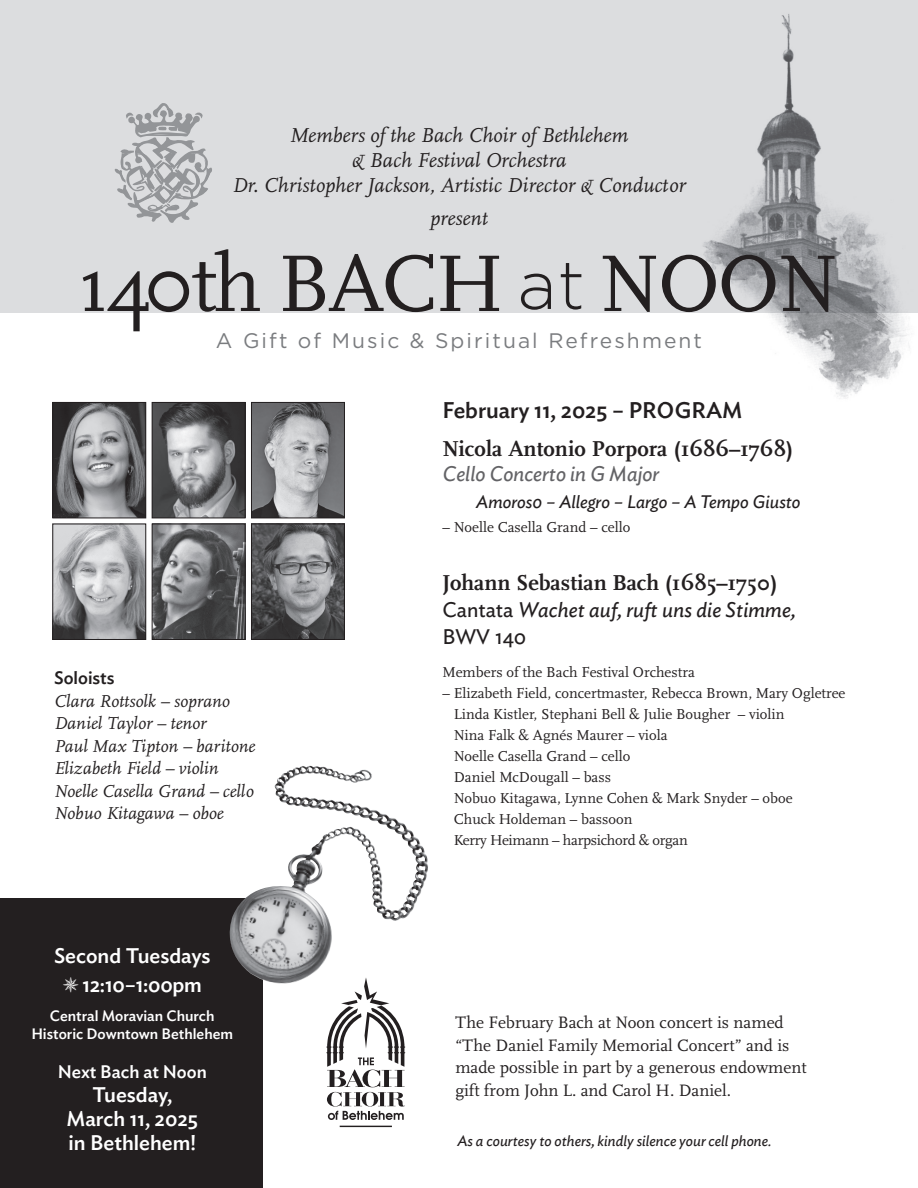
<style>
.page{position:relative;width:918px;height:1188px;background:#fff}
.page>*{position:absolute;margin:0;border:0;box-sizing:border-box;transform-origin:0 0}
.t1{font:83.7px "Scala Pro";letter-spacing:-.03em;color:#231f20}
.t2{font:700 22.5px "Scala Pro";color:#231f20}
.t3{font:500 22.5px "Ideal Sans";color:#231f20}
.t4{font:italic 21px/25.2px "Scala Pro";color:#231f20;text-align:center}
.t5{font:500 21px/24px "Ideal Sans";color:#fff}
.t6{font:italic 21px/27px "Ideal Sans";color:#231f20}
.t7{font:21px "Gotham";letter-spacing:.1em;color:#7a7c7f}
.t8{font:italic 21px "Ideal Sans";color:#636366}
.t9{font:italic 18px/22.5px "Scala Pro";color:#231f20}
.t10{font:italic 18px "Ideal Sans";color:#231f20}
.t11{font:500 18px "Ideal Sans";color:#fff}
.t12{font:500 18px "Ideal Sans";color:#231f20}
.t13{font:17.25px/22.5px "Scala Pro";color:#231f20}
.t14{font:15px/21px "Scala Pro";color:#231f20}
.t15{font:italic 15px "Ideal Sans";color:#231f20}
.t16{font:500 15px/18px "Ideal Sans";color:#fff;text-align:center}
.s1{font-family:"Gotham";font-weight:300;font-size:68.25px}
.s2{font-style:normal}
</style>
<div class="page">
<img style="left:154px;top:404px;width:89px;height:112px">
<div style="left:152px;top:402px;width:93px;height:116px;border:1px solid #231f20"></div>
<img style="left:253px;top:404px;width:90px;height:112px">
<div style="left:251px;top:402px;width:94px;height:116px;border:1px solid #231f20"></div>
<img style="left:54px;top:526px;width:90px;height:112px">
<div style="left:52px;top:524px;width:94px;height:116px;border:1px solid #231f20"></div>
<img style="left:154px;top:526px;width:89px;height:112px">
<div style="left:152px;top:524px;width:93px;height:116px;border:1px solid #231f20"></div>
<img style="left:54px;top:404px;width:90px;height:112px">
<div style="left:52px;top:402px;width:94px;height:116px;border:1px solid #231f20"></div>
<img style="left:253px;top:526px;width:90px;height:112px">
<div style="left:251px;top:524px;width:94px;height:116px;border:1px solid #231f20"></div>
<div style="left:0;top:0;width:918px;height:313px;background:#dcdddf"></div>
<svg style="left:115px;top:103px;width:97px;height:120px"></svg>
<img style="left:703px;top:14px;width:207px;height:385px">
<div style="left:0;top:898px;width:262px;height:290px;background:#231f20"></div>
<img style="left:272px;top:765px;width:146px;height:146px">
<hr style="left:340px;top:1126px;width:52px;height:1px;background:#231f20">
<svg style="left:326px;top:978px;width:79px;height:142px"></svg>
<h3 class="t4" style="left:232px;top:122px;width:455px">Members of the Bach Choir of Bethlehem<br>&amp; Bach Festival Orchestra<br>Dr. Christopher Jackson, Artistic Director &amp; Conductor</h3>
<h3 class="t4" style="left:430px;top:206px;width:59px">present</h3>
<h1 class="t1" style="left:79px;top:236px;width:761px">140th BACH <span class="s1">at</span> NOON</h1>
<h3 class="t7" style="left:216px;top:327px;width:488px">A Gift of Music &amp; Spiritual Refreshment</h3>
<p class="t12" style="left:54px;top:664px;width:62px">Soloists</p>
<p class="t9" style="left:54px;top:690px;width:203px">Clara Rottsolk – soprano<br>Daniel Taylor – tenor<br>Paul Max Tipton – baritone<br>Elizabeth Field – violin<br>Noelle Casella Grand – cello<br>Nobuo Kitagawa – oboe</p>
<h3 class="t5" style="left:82px;top:940px;width:130px;line-height:28.8px;text-indent:-28px">Second Tuesdays<br>12:10–1:00pm</h3>
<p class="t16" style="left:31px;top:1006px;width:203px">Central Moravian Church<br>Historic Downtown Bethlehem</p>
<p class="t11" style="left:58px;top:1058px;width:151px">Next Bach at Noon</p>
<h3 class="t5" style="left:66px;top:1081px;width:133px;text-align:center">Tuesday,<br>March 11, 2025 in Bethlehem!</h3>
<h2 class="t3" style="left:443px;top:393px;width:301px">February 11, 2025 – PROGRAM</h2>
<h2 class="t2" style="left:443px;top:436px;width:352px">Nicola Antonio Porpora (1686–1768)</h2>
<h3 class="t8" style="left:443px;top:458px;width:218px">Cello Concerto in G Major</h3>
<p class="t10" style="left:476px;top:489px;width:326px">Amoros0 – Allegro – Largo – A Tempo Giusto</p>
<p class="t14" style="left:443px;top:517px;width:189px">– Noelle Casella Grand – cello</p>
<h2 class="t2" style="left:443px;top:570px;width:336px">Johann Sebastian Bach (1685–1750)</h2>
<h3 class="t6" style="left:443px;top:594px;width:355px"><span class="s2">Cantata</span> Wachet auf, ruft uns die Stimme,<br><span class="s2">BWV 140</span></h3>
<p class="t14" style="left:443px;top:662px;width:254px">Members of the Bach Festival Orchestra</p>
<p class="t14" style="left:454px;top:683px;width:393px;text-indent:-11px">– Elizabeth Field, concertmaster, Rebecca Brown, Mary Ogletree Linda Kistler, Stephani Bell &amp; Julie Bougher – violin<br>Nina Falk &amp; Agnés Maurer – viola<br>Noelle Casella Grand – cello<br>Daniel McDougall – bass<br>Nobuo Kitagawa, Lynne Cohen &amp; Mark Snyder – oboe<br>Chuck Holdeman – bassoon<br>Kerry Heimann – harpsichord &amp; organ</p>
<p class="t13" style="left:455px;top:1011px;width:353px">The February Bach at Noon concert is named “The Daniel Family Memorial Concert” and is made possible in part by a generous endowment gift from John L. and Carol H. Daniel.</p>
<p class="t15" style="left:458px;top:1130px;width:316px">As a courtesy to others, kindly silence your cell phone.</p>
</div>
